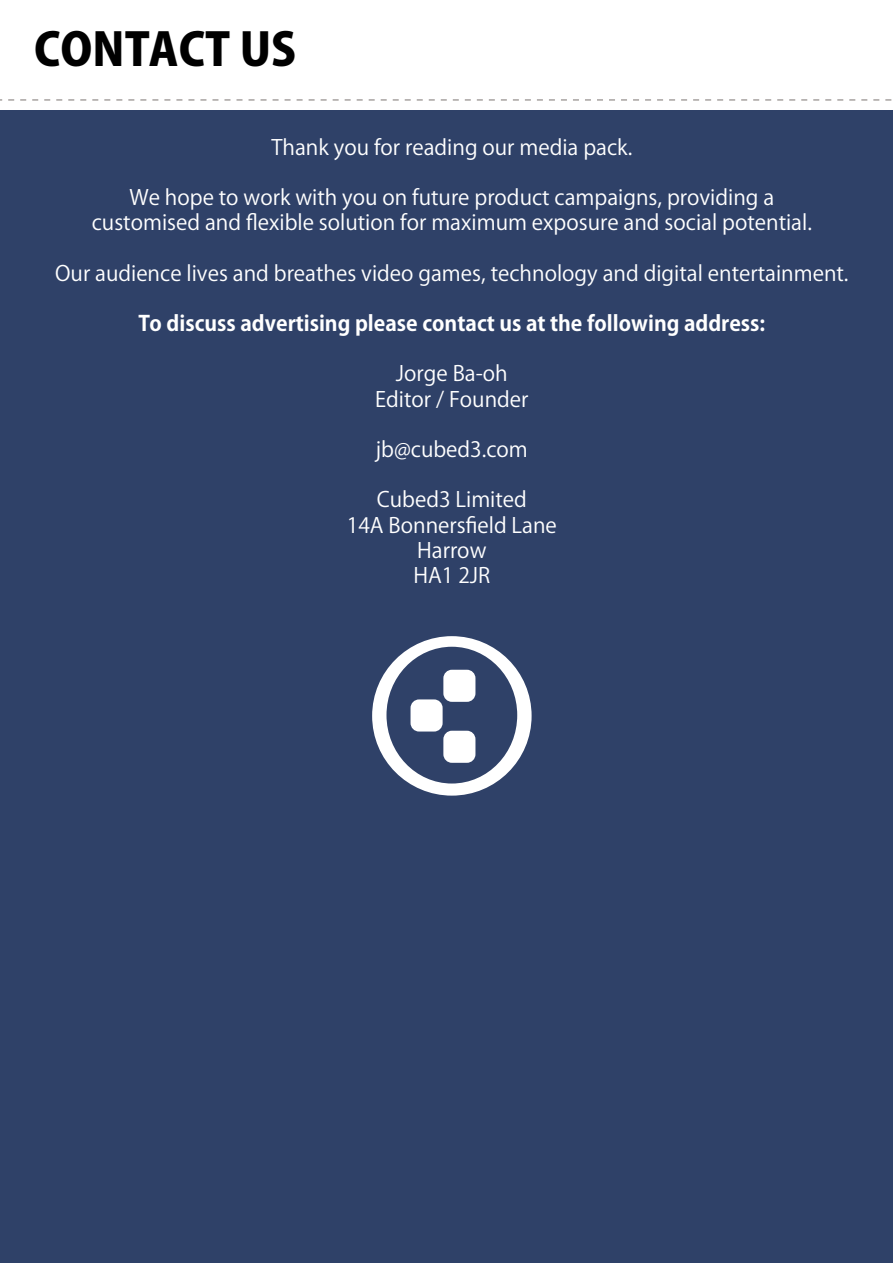
<style>
.page{position:relative;width:893px;height:1263px;background:#fff}
.page>*{position:absolute;margin:0;border:0;box-sizing:border-box;transform-origin:0 0}
.t1{font:800 45px "Koz Go Pro";color:#000}
.t2{font:21px "Koz Go Pro";color:#fff}
.t3{font:700 21px "Koz Go Pro";color:#fff}
</style>
<div class="page">
<svg style="left:0;top:99px;width:892px;height:2px"></svg>
<div style="left:0;top:111px;width:893px;height:1152px;background:#2f4168"></div>
<svg style="left:372px;top:636px;width:160px;height:160px"></svg>
<div style="left:443px;top:731px;width:32px;height:32px;background:#fff;border-radius:9px"></div>
<div style="left:410px;top:699px;width:33px;height:32px;background:#fff;border-radius:9px"></div>
<div style="left:443px;top:670px;width:32px;height:32px;background:#fff;border-radius:9px"></div>
<p class="t1" style="left:34px;top:20px;width:264px">CONTACT US</p>
<p class="t2" style="left:271px;top:133px;width:362px">Thank you for reading our media pack.</p>
<p class="t2" style="left:129px;top:184px;width:646px">We hope to work with you on future product campaigns, providing a</p>
<p class="t2" style="left:92px;top:209px;width:722px">customised and flexible solution for maximum exposure and social potential.</p>
<p class="t2" style="left:55px;top:259px;width:795px">Our audience lives and breathes video games, technology and digital entertainment.</p>
<p class="t3" style="left:138px;top:310px;width:628px">To discuss advertising please contact us at the following address:</p>
<p class="t2" style="left:396px;top:360px;width:113px">Jorge Ba-oh</p>
<p class="t2" style="left:375px;top:385px;width:155px">Editor / Founder</p>
<p class="t2" style="left:376px;top:436px;width:154px">jb@cubed3.com</p>
<p class="t2" style="left:377px;top:486px;width:152px">Cubed3 Limited</p>
<p class="t2" style="left:347px;top:511px;width:212px">14A Bonnersfield Lane</p>
<p class="t2" style="left:417px;top:536px;width:71px">Harrow</p>
<p class="t2" style="left:413px;top:562px;width:78px">HA1 2JR</p>
</div>
